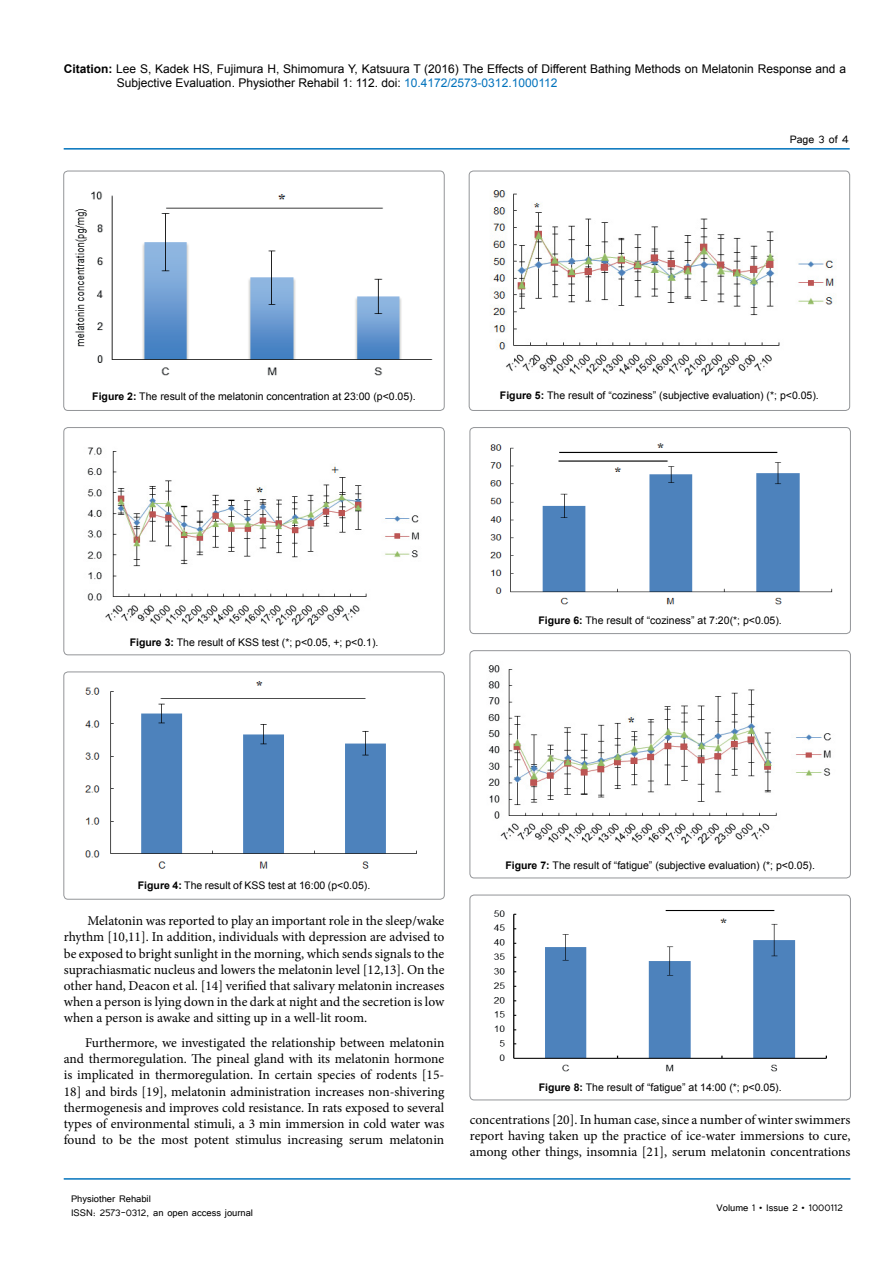
<style>
.page{position:relative;width:893px;height:1263px;background:#fff}
.page>*{position:absolute;margin:0;border:0;box-sizing:border-box;transform-origin:0 0}
.t1{font:14.1px "Myriad Pro";color:#000}
.t2{font:13.5px/16.2px "Minion Pro";color:#000;text-align:justify}
.t3{font:13.5px "Tunga";color:#000}
.t4{font:12px/14.4px "Arial";color:#000}
.t5{font:12px/14.4px "Tunga";color:#000}
.t6{font:10.5px "Arial";color:#000}
.s1{font-weight:700}
.s2{color:#0072bc}
</style>
<div class="page">
<hr style="left:64px;top:148px;width:786px;height:2px;background:#0072bc">
<hr style="left:64px;top:1179px;width:786px;height:1px;background:#0072bc">
<img style="left:75px;top:191px;width:358px;height:185px">
<div style="left:64px;top:171px;width:380px;height:239px;border:1px solid #939598;border-radius:4px"></div>
<img style="left:87px;top:447px;width:332px;height:179px">
<div style="left:64px;top:427px;width:380px;height:228px;border:1px solid #939598;border-radius:4px"></div>
<img style="left:85px;top:682px;width:332px;height:187px">
<div style="left:64px;top:672px;width:380px;height:227px;border:1px solid #939598;border-radius:4px"></div>
<img style="left:492px;top:190px;width:344px;height:186px">
<div style="left:469px;top:171px;width:381px;height:239px;border:1px solid #939598;border-radius:4px"></div>
<img style="left:490px;top:443px;width:343px;height:162px">
<div style="left:470px;top:427px;width:380px;height:207px;border:1px solid #939598;border-radius:4px"></div>
<img style="left:488px;top:665px;width:343px;height:180px">
<div style="left:470px;top:651px;width:380px;height:227px;border:1px solid #939598;border-radius:4px"></div>
<img style="left:493px;top:910px;width:334px;height:162px">
<div style="left:470px;top:895px;width:380px;height:205px;border:1px solid #939598;border-radius:4px"></div>
<p class="t4" style="left:117px;top:61px;width:731px;text-indent:-53px"><span class="s1">Citation:</span> Lee S, Kadek HS, Fujimura H, Shimomura Y, Katsuura T (2016) The Effects of Different Bathing Methods on Melatonin Response and a<br>Subjective Evaluation. Physiother Rehabil 1: 112. doi: <span class="s2">10.4172/2573-0312.1000112</span></p>
<p class="t3" style="left:790px;top:131px;width:61px">Page 3 of 4</p>
<p class="t6" style="left:92px;top:389px;width:325px"><span class="s1">Figure 2:</span> The result of the melatonin concentration at 23:00 (p&lt;0.05).</p>
<p class="t1" style="left:484px;top:381px;width:339px">Figure 5: The result of “coziness” (subjective evaluation) (*;</p>
<p class="t6" style="left:500px;top:389px;width:320px"><span class="s1">Figure 5:</span> The result of “coziness” (subjective evaluation) (*; p&lt;0.05).</p>
<p class="t6" style="left:130px;top:636px;width:250px"><span class="s1">Figure 3:</span> The result of KSS test (*; p&lt;0.05, +; p&lt;0.1).</p>
<p class="t6" style="left:538px;top:614px;width:245px"><span class="s1">Figure 6:</span> The result of “coziness” at 7:20(*; p&lt;0.05).</p>
<p class="t6" style="left:138px;top:879px;width:234px"><span class="s1">Figure 4:</span> The result of KSS test at 16:00 (p&lt;0.05).</p>
<p class="t2" style="left:64px;top:913px;width:382px;text-indent:24px">Melatonin was reported to play an important role in the sleep/wake rhythm [10,11]. In addition, individuals with depression are advised to be exposed to bright sunlight in the morning, which sends signals to the suprachiasmatic nucleus and lowers the melatonin level [12,13]. On the other hand, Deacon et al. [14] verified that salivary melatonin increases when a person is lying down in the dark at night and the secretion is low when a person is awake and sitting up in a well-lit room.</p>
<p class="t2" style="left:64px;top:1035px;width:382px;text-indent:21px">Furthermore, we investigated the relationship between melatonin and thermoregulation. The pineal gland with its melatonin hormone is implicated in thermoregulation. In certain species of rodents [15- 18] and birds [19], melatonin administration increases non-shivering thermogenesis and improves cold resistance. In rats exposed to several types of environmental stimuli, a 3 min immersion in cold water was found to be the most potent stimulus increasing serum melatonin</p>
<p class="t6" style="left:505px;top:858px;width:311px"><span class="s1">Figure 7:</span> The result of “fatigue” (subjective evaluation) (*; p&lt;0.05).</p>
<p class="t6" style="left:539px;top:1080px;width:244px"><span class="s1">Figure 8:</span> The result of “fatigue” at 14:00 (*; p&lt;0.05).</p>
<p class="t2" style="left:470px;top:1111px;width:382px">concentrations [20]. In human case, since a number of winter swimmers report having taken up the practice of ice-water immersions to cure, among other things, insomnia [21], serum melatonin concentrations</p>
<p class="t5" style="left:71px;top:1190px;width:184px">Physiother Rehabil<br>ISSN: 2573-0312, an open access journal</p>
<p class="t5" style="left:716px;top:1200px;width:128px">Volume 1 • Issue 2 • 1000112</p>
</div>
